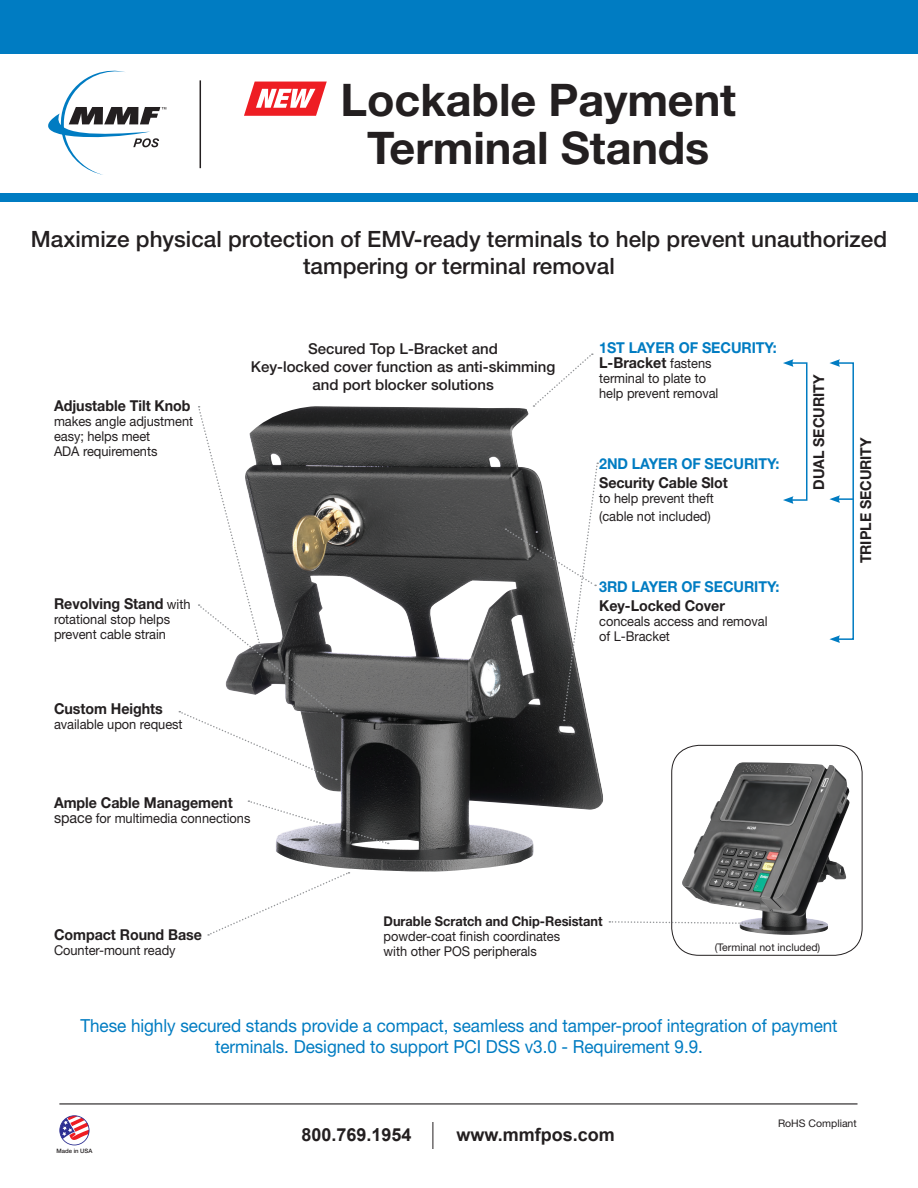
<style>
.page{position:relative;width:918px;height:1188px;background:#fff}
.page>*{position:absolute;margin:0;border:0;box-sizing:border-box;transform-origin:0 0}
.t1{font:700 45px/48px "Helvetica Neue";letter-spacing:-.005em;color:#231f20;text-align:center}
.t2{font:500 22.5px/27px "Helvetica Neue";color:#231f20;text-align:center}
.t3{font:18px/21px "Helvetica Neue";letter-spacing:-.005em;color:#007cc2;text-align:center;scale:.95 1}
.t4{font:700 18px "Arial";color:#231f20}
.t5{font:700 15px "Helvetica Neue";letter-spacing:-.005em;color:#231f20;scale:.95 1}
.t6{font:500 15px/18px "Helvetica Neue";color:#231f20;text-align:center}
.t7{font:700 15px/15px "Helvetica Neue";letter-spacing:-.005em;color:#007cc2;scale:.95 1}
.t8{font:13.5px/15px "Helvetica Neue";letter-spacing:-.005em;color:#231f20;scale:.95 1}
.t9{font:700 13.5px "Helvetica Neue";letter-spacing:-.005em;color:#231f20;scale:.95 1}
.t10{font:10.5px "Helvetica Neue";color:#231f20}
.t11{font:500 6px "Helvetica Neue";color:#231f20}
.s1{font-weight:400;font-size:13.5px}
.s2{font-size:15px}
.s3{color:#231f20}
.s4{font-weight:400;font-size:13.5px;color:#231f20}
</style>
<div class="page">
<hr style="left:59px;top:1103px;width:799px;height:2px;background:#231f20">
<svg style="left:48px;top:71px;width:118px;height:104px"></svg>
<svg style="left:433px;top:1122px;width:1px;height:27px"></svg>
<hr style="left:200px;top:80px;width:1px;height:88px;background:#231f20">
<div style="left:0;top:0;width:918px;height:54px;background:#007cc2"></div>
<div style="left:0;top:193px;width:918px;height:9px;background:#007cc2"></div>
<svg style="left:534px;top:353px;width:59px;height:53px"></svg>
<img style="left:682px;top:762px;width:168px;height:173px">
<div style="left:671px;top:745px;width:192px;height:211px;border:1px solid #231f20;border-radius:27px"></div>
<img style="left:247px;top:406px;width:356px;height:466px">
<svg style="left:179px;top:406px;width:159px;height:375px"></svg>
<svg style="left:248px;top:800px;width:141px;height:45px"></svg>
<svg style="left:505px;top:463px;width:94px;height:258px"></svg>
<svg style="left:59px;top:1115px;width:31px;height:30px"></svg>
<svg style="left:609px;top:920px;width:146px;height:5px"></svg>
<svg style="left:208px;top:871px;width:142px;height:65px"></svg>
<div style="left:790px;top:362px;width:17px;height:139px;border:2px solid #007cc2"></div>
<svg style="left:783px;top:359px;width:11px;height:8px"></svg>
<svg style="left:783px;top:496px;width:11px;height:8px"></svg>
<svg style="left:244px;top:82px;width:83px;height:34px"></svg>
<div style="left:837px;top:362px;width:17px;height:278px;border:2px solid #007cc2"></div>
<svg style="left:829px;top:359px;width:11px;height:8px"></svg>
<svg style="left:829px;top:635px;width:11px;height:8px"></svg>
<svg style="left:829px;top:495px;width:25px;height:8px"></svg>
<h1 class="t1" style="left:341px;top:75px;width:397px">Lockable Payment<br>Terminal Stands</h1>
<h2 class="t2" style="left:31px;top:225px;width:858px">Maximize physical protection of Emv-ready terminals to help prevent unauthorized tampering or terminal removal</h2>
<p class="t5" style="left:54px;top:397px;width:145px">Adjustable Tilt Knob</p>
<p class="t8" style="left:54px;top:414px;width:148px">makes angle adjustment easy; helps meet<br>ADA requirements</p>
<p class="t5" style="left:54px;top:594px;width:145px">Revolving Stand <span class="s1">with</span></p>
<p class="t8" style="left:54px;top:611px;width:124px">rotational stop helps prevent cable strain</p>
<p class="t5" style="left:54px;top:699px;width:116px">Custom Heights</p>
<p class="t8" style="left:54px;top:717px;width:137px">available upon request</p>
<p class="t6" style="left:251px;top:339px;width:306px">Secured Top L-Bracket and<br>Key-locked cover function as anti-skimming and port blocker solutions</p>
<p class="t5" style="left:54px;top:793px;width:190px">Ample Cable Management</p>
<p class="t8" style="left:54px;top:810px;width:208px"><span class="s2">space</span> for multimedia connections</p>
<p class="t7" style="left:599px;top:340px;width:189px">1st layer of security:<br><span class="s3">L-Bracket</span> <span class="s4">fastens</span></p>
<p class="t8" style="left:599px;top:371px;width:127px">terminal to plate to help prevent removal</p>
<p class="t7" style="left:599px;top:456px;width:191px">2ND layer of security:</p>
<p class="t5" style="left:599px;top:473px;width:137px">Security Cable Slot</p>
<p class="t8" style="left:599px;top:488px;width:122px;line-height:18.5px">to help prevent theft (cable not included)</p>
<p class="t7" style="left:599px;top:579px;width:191px">3RD layer of security:</p>
<p class="t5" style="left:599px;top:596px;width:134px">Key-Locked Cover</p>
<p class="t8" style="left:599px;top:613px;width:179px">conceals access and removal of L-Bracket</p>
<p class="t5" style="left:810px;top:490px;width:123px;rotate:-90deg">DUAL SECURITY</p>
<p class="t5" style="left:857px;top:563px;width:134px;rotate:-90deg">TRIPLE SECURITY</p>
<p class="t5" style="left:54px;top:926px;width:157px">Compact Round Base</p>
<p class="t8" style="left:54px;top:943px;width:130px">Counter-mount ready</p>
<p class="t9" style="left:384px;top:913px;width:232px">Durable Scratch and Chip-Resistant</p>
<p class="t8" style="left:384px;top:929px;width:187px">powder-coat finish coordinates with other POS peripherals</p>
<p class="t10" style="left:715px;top:941px;width:107px">(Terminal not included)</p>
<h3 class="t3" style="left:80px;top:1015px;width:799px">These highly secured stands provide a compact, seamless and tamper-proof integration of payment terminals. Designed to support PCI DSS v3.0 - Requirement 9.9.</h3>
<p class="t11" style="left:56px;top:1148px;width:38px">Made in USA</p>
<h3 class="t4" style="left:301px;top:1123px;width:112px">800.769.1954</h3>
<h3 class="t4" style="left:456px;top:1123px;width:160px">www.mmfpos.com</h3>
<p class="t10" style="left:778px;top:1117px;width:80px">RoHS Compliant</p>
</div>
